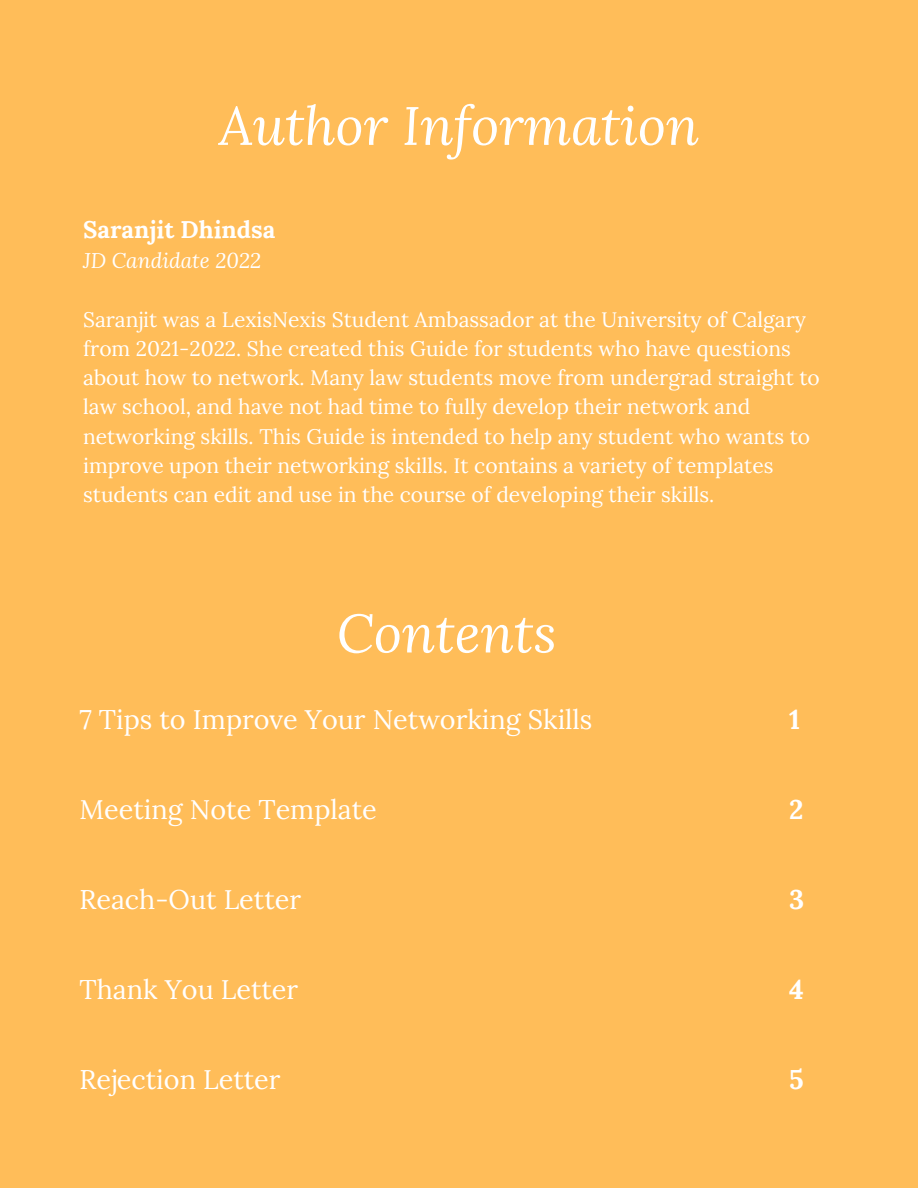
<style>
.page{position:relative;width:918px;height:1188px;background:#ffbd59}
.page>*{position:absolute;margin:0;border:0;box-sizing:border-box;transform-origin:0 0}
.t1{font:italic 54px "Lora";color:#fff}
.t2{font:27px "Lora";color:#fff}
.t3{font:700 27px "Lora";color:#fff}
.t4{font:700 24px "Lora";color:#fff}
.t5{font:21px/29.2px "Lora";color:#fff}
.t6{font:italic 21px "Lora";color:#fff}
</style>
<div class="page">
<p class="t1" style="left:219px;top:89px;width:482px">Author Information</p>
<p class="t4" style="left:83px;top:214px;width:194px">Saranjit Dhindsa</p>
<p class="t6" style="left:83px;top:246px;width:179px">JD Candidate 2022</p>
<p class="t5" style="left:83px;top:304px;width:738px">Saranjit was a LexisNexis Student Ambassador at the University of Calgary from 2021-2022. She created this Guide for students who have questions about how to network. Many law students move from undergrad straight to law school, and have not had time to fully develop their network and networking skills. This Guide is intended to help any student who wants to improve upon their networking skills. It contains a variety of templates students can edit and use in the course of developing their skills.</p>
<p class="t1" style="left:337px;top:597px;width:221px">Contents</p>
<p class="t2" style="left:79px;top:702px;width:514px">7 Tips to Improve Your Networking Skills</p>
<p class="t3" style="left:789px;top:702px;width:12px">1</p>
<p class="t2" style="left:79px;top:792px;width:299px">Meeting Note Template</p>
<p class="t3" style="left:789px;top:792px;width:16px">2</p>
<p class="t2" style="left:79px;top:882px;width:223px">Reach-Out Letter</p>
<p class="t3" style="left:789px;top:882px;width:17px">3</p>
<p class="t2" style="left:79px;top:972px;width:220px">Thank You Letter</p>
<p class="t3" style="left:789px;top:972px;width:16px">4</p>
<p class="t2" style="left:79px;top:1062px;width:203px">Rejection Letter</p>
<p class="t3" style="left:789px;top:1062px;width:16px">5</p>
</div>
